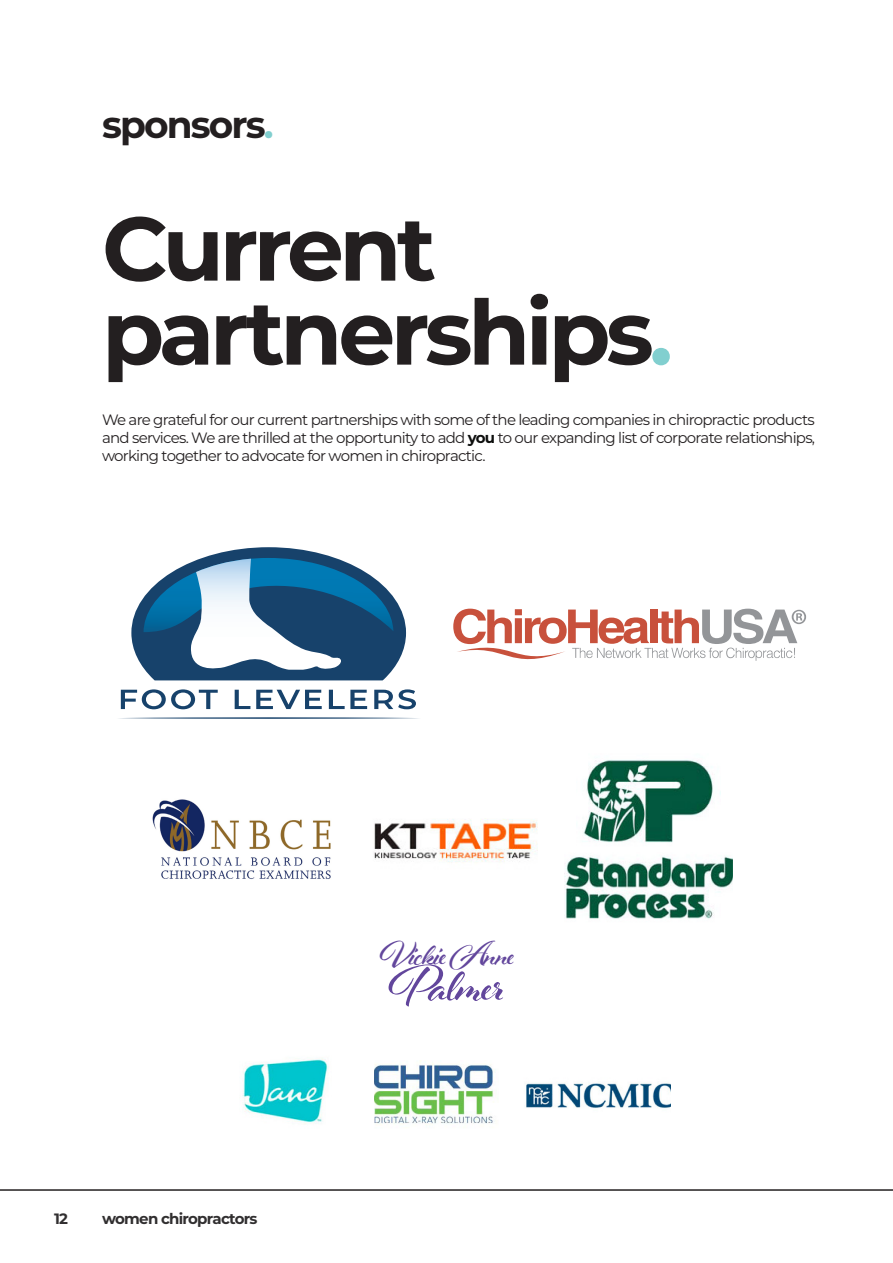
<style>
.page{position:relative;width:893px;height:1263px;background:#fff}
.page>*{position:absolute;margin:0;border:0;box-sizing:border-box;transform-origin:0 0}
.TITLE_8_no_line{font:700 90px/84px "Montserrat";letter-spacing:-.05em;color:#231f20}
.TITLE_3{font:700 54px "Al Fresco";letter-spacing:-.05em;color:#62469c}
.TITLE_9_Left{font:700 37.5px "Montserrat";letter-spacing:-.05em;color:#231f20}
.TITLE_3-2{font:700 36px "Al Fresco";letter-spacing:-.05em;color:#62469c}
.TITLE_2_Left{font:15px/18px "Montserrat";letter-spacing:-.05em;color:#231f20;text-align:justify}
.t1{font:700 15px "Montserrat";letter-spacing:-.05em;color:#312f30}
.s1{color:#81cfcf}
.s2{font-weight:700;color:#0e0f0e}
</style>
<div class="page">
<hr style="left:892px;top:0;width:1px;height:618px;background:#81cfcf">
<svg style="left:121px;top:689px;width:97px;height:20px"></svg>
<svg style="left:235px;top:690px;width:15px;height:19px"></svg>
<svg style="left:256px;top:690px;width:66px;height:19px"></svg>
<svg style="left:329px;top:690px;width:38px;height:19px"></svg>
<svg style="left:374px;top:689px;width:42px;height:20px"></svg>
<svg style="left:119px;top:717px;width:300px;height:2px"></svg>
<svg style="left:131px;top:547px;width:275px;height:133px"></svg>
<svg style="left:453px;top:609px;width:353px;height:52px"></svg>
<img style="left:374px;top:818px;width:164px;height:45px">
<img style="left:152px;top:799px;width:179px;height:80px">
<img style="left:374px;top:1060px;width:120px;height:65px">
<img style="left:242px;top:1059px;width:87px;height:65px">
<img style="left:526px;top:1082px;width:144px;height:26px">
<img style="left:564px;top:760px;width:169px;height:159px">
<hr style="left:0;top:1189px;width:893px;height:2px;background:#231f20">
<p class="TITLE_9_Left" style="left:102px;top:98px;width:173px">sponsors<span class="s1">.</span></p>
<p class="TITLE_8_no_line" style="left:102px;top:202px;width:572px">Current partnerships<span class="s1">.</span></p>
<p class="TITLE_2_Left" style="left:102px;top:410px;width:715px">We are grateful for our current partnerships with some of the leading companies in chiropractic products and services. We are thrilled at the opportunity to add <span class="s2">you</span> to our expanding list of corporate relationships, working together to advocate for women in chiropractic.</p>
<p class="t1" style="left:54px;top:1207px;width:15px">12</p>
<p class="t1" style="left:102px;top:1207px;width:157px">women chiropractors</p>
<p class="TITLE_3-2" style="left:380px;top:930px;width:136px">Vickie Anne</p>
<p class="TITLE_3" style="left:389px;top:949px;width:118px">Palmer</p>
</div>
